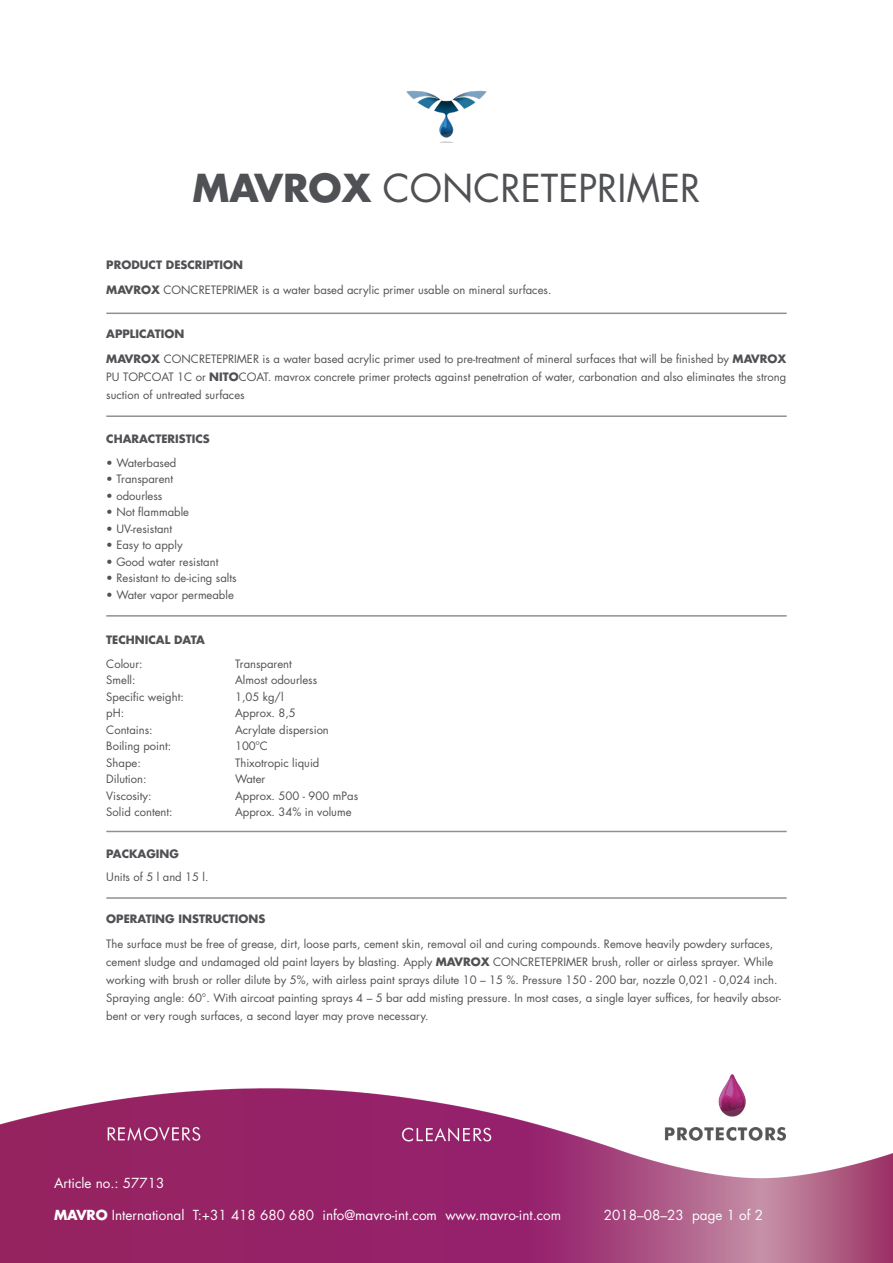
<style>
.page{position:relative;width:893px;height:1263px;background:#fff}
.page>*{position:absolute;margin:0;border:0;box-sizing:border-box;transform-origin:0 0}
.t1{font:37.5px "Futura Std";color:#505154}
.t2{font:13.5px "Futura Std";color:#fff}
.t3{font:11.25px/18px "Futura Std";color:#505154;text-align:justify}
.t4{font:11.25px "Futura Std";color:#4f5152}
.t5{font:700 11.25px "Futura Std";color:#505154}
.s1{font-weight:700}
</style>
<div class="page">
<img style="left:0;top:1074px;width:893px;height:189px">
<img style="left:406px;top:90px;width:81px;height:52px">
<hr style="left:106px;top:313px;width:681px;height:1px;background:#231f20">
<hr style="left:106px;top:415px;width:681px;height:2px;background:#231f20">
<hr style="left:106px;top:615px;width:681px;height:2px;background:#231f20">
<hr style="left:106px;top:831px;width:681px;height:1px;background:#231f20">
<hr style="left:106px;top:897px;width:681px;height:2px;background:#231f20">
<p class="t1" style="left:192px;top:164px;width:509px"><span class="s1">MAVROX</span> CONCRETEPRIMER</p>
<p class="t5" style="left:106px;top:257px;width:138px">PRODUCT DESCRIPTION</p>
<p class="t3" style="left:106px;top:281px;width:447px"><span class="s1">MAVROX</span> CONCRETEPRIMER is a water based acrylic primer usable on mineral surfaces.</p>
<p class="t5" style="left:106px;top:326px;width:79px">APPLICATION</p>
<p class="t3" style="left:106px;top:350px;width:681px"><span class="s1">MAVROX</span> CONCRETEPRIMER is a water based acrylic primer used to pre-treatment of mineral surfaces that will be finished by <span class="s1">MAVROX </span>PU TOPCOAT 1C or <span class="s1">NITO</span>COAT. mavrox concrete primer protects against penetration of water, carbonation and also eliminates the strong suction of untreated surfaces</p>
<p class="t5" style="left:106px;top:431px;width:105px">CHARACTERISTICS</p>
<p class="t4" style="left:106px;top:455px;width:72px">• Waterbased</p>
<p class="t4" style="left:106px;top:472px;width:68px">• Transparent</p>
<p class="t4" style="left:106px;top:488px;width:58px">• odourless</p>
<p class="t4" style="left:106px;top:505px;width:84px">• Not flammable</p>
<p class="t4" style="left:106px;top:521px;width:67px">• UV-resistant</p>
<p class="t4" style="left:106px;top:538px;width:78px">• Easy to apply</p>
<p class="t4" style="left:106px;top:554px;width:114px">• Good water resistant</p>
<p class="t4" style="left:106px;top:571px;width:132px">• Resistant to de-icing salts</p>
<p class="t4" style="left:106px;top:587px;width:129px">• Water vapor permeable</p>
<p class="t5" style="left:106px;top:632px;width:100px">TECHNICAL DATA</p>
<p class="t3" style="left:106px;top:655px;width:38px">Colour:</p>
<p class="t3" style="left:235px;top:655px;width:58px">Transparent</p>
<p class="t3" style="left:106px;top:671px;width:31px">Smell:</p>
<p class="t3" style="left:235px;top:671px;width:84px">Almost odourless</p>
<p class="t3" style="left:106px;top:688px;width:79px">Specific weight:</p>
<p class="t3" style="left:235px;top:688px;width:50px">1,05 kg/l</p>
<p class="t3" style="left:106px;top:704px;width:19px">pH:</p>
<p class="t3" style="left:235px;top:704px;width:62px">Approx. 8,5</p>
<p class="t3" style="left:106px;top:721px;width:48px">Contains:</p>
<p class="t3" style="left:235px;top:721px;width:95px">Acrylate dispersion</p>
<p class="t3" style="left:106px;top:737px;width:66px">Boiling point:</p>
<p class="t3" style="left:235px;top:737px;width:34px">100oC</p>
<p class="t3" style="left:106px;top:754px;width:36px">Shape:</p>
<p class="t3" style="left:235px;top:754px;width:86px">Thixotropic liquid</p>
<p class="t3" style="left:106px;top:770px;width:42px">Dilution:</p>
<p class="t3" style="left:235px;top:770px;width:32px">Water</p>
<p class="t3" style="left:106px;top:787px;width:47px">Viscosity:</p>
<p class="t3" style="left:235px;top:787px;width:125px">Approx. 500 - 900 mPas</p>
<p class="t3" style="left:106px;top:803px;width:68px">Solid content:</p>
<p class="t3" style="left:235px;top:803px;width:118px">Approx. 34% in volume</p>
<p class="t5" style="left:106px;top:846px;width:74px">PACKAGING</p>
<p class="t3" style="left:106px;top:868px;width:104px">Units of 5 l and 15 l.</p>
<p class="t5" style="left:106px;top:911px;width:161px">OPERATING INSTRUCTIONS</p>
<p class="t3" style="left:106px;top:935px;width:676px;text-align:left">The surface must be free of grease, dirt, loose parts, cement skin, removal oil and curing compounds. Remove heavily powdery surfaces, cement sludge and undamaged old paint layers by blasting. Apply <span class="s1">MAVROX</span> CONCRETEPRIMER brush, roller or airless sprayer. While working with brush or roller dilute by 5%, with airless paint sprays dilute 10 – 15 %. Pressure 150 - 200 bar, nozzle 0,021 - 0,024 inch.<br>Spraying angle: 60°. With aircoat painting sprays 4 – 5 bar add misting pressure. In most cases, a single layer suffices, for heavily absor&shy;bent or very rough surfaces, a second layer may prove necessary.</p>
<p class="t2" style="left:54px;top:1174px;width:112px">Article no.: 57713</p>
<p class="t2" style="left:54px;top:1207px;width:509px"><span class="s1">MAVRO</span> International T:+31 418 680 680 info@mavro-int.com www.mavro-int.com</p>
<p class="t2" style="left:604px;top:1207px;width:161px">2018–08–23 page 1 of 2</p>
</div>
